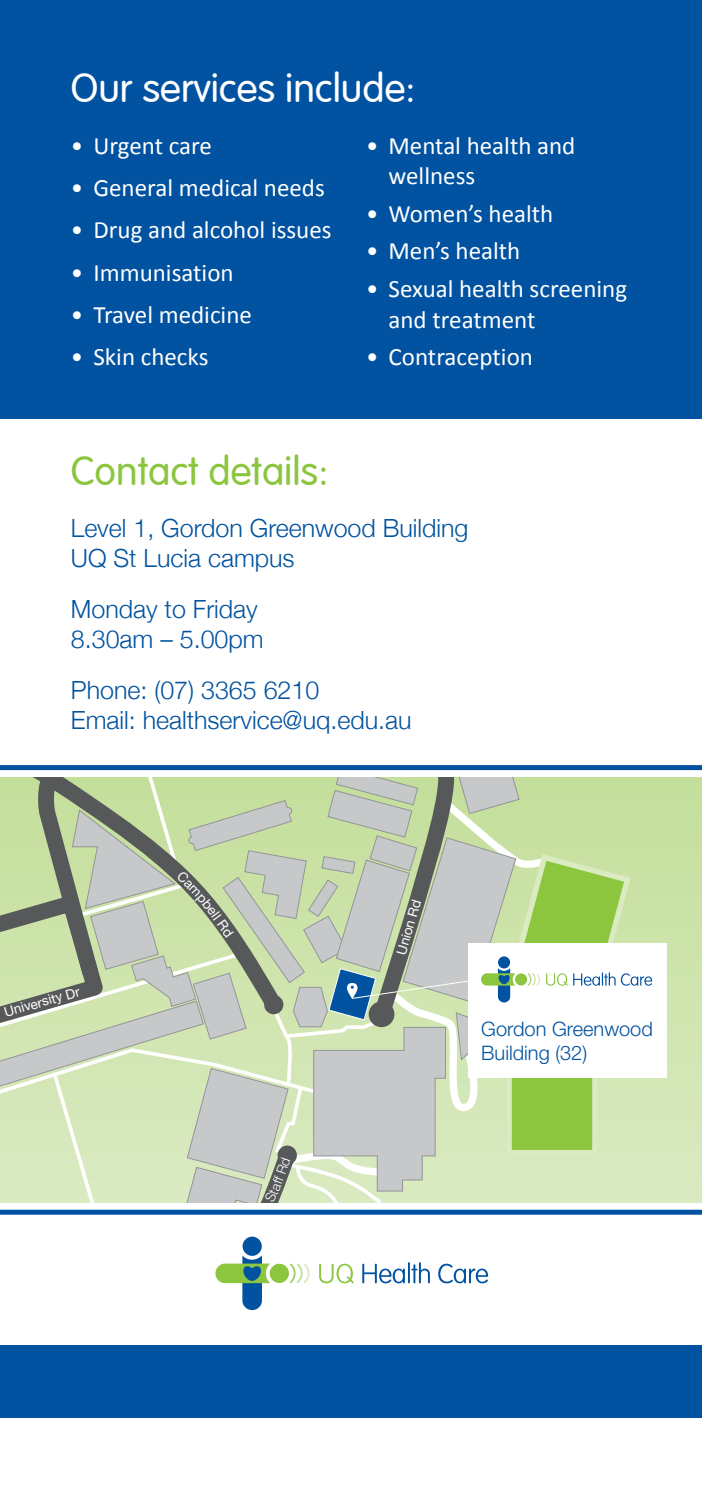
<style>
.page{position:relative;width:702px;height:1489px;background:#fff}
.page>*{position:absolute;margin:0;border:0;box-sizing:border-box;transform-origin:0 0}
.t1{font:300 40px "VAG Rounded";color:#fff}
.t2{font:300 40px "VAG Rounded";color:#8bc63e}
.t3{font:25px/30.5px "Calibri";color:#fff}
.t4{font:300 25px "Helvetica Neue";color:#0152a0}
.t5{font:300 20px/24px "Helvetica Neue";color:#0152a0}
.t6{font:13.5px "Helvetica Neue";color:#fff}
</style>
<div class="page">
<div style="left:0;top:0;width:702px;height:418px;background:#0152a0"></div>
<div style="left:0;top:1345px;width:702px;height:72px;background:#0152a0"></div>
<div style="left:242px;top:1236px;width:20px;height:19px;background:#0152a0;border-radius:50%"></div>
<div style="left:270px;top:1263px;width:19px;height:19px;background:#8bc63e;border-radius:50%"></div>
<svg style="left:215px;top:1255px;width:55px;height:54px"></svg>
<svg style="left:319px;top:1263px;width:35px;height:20px"></svg>
<svg style="left:362px;top:1263px;width:43px;height:20px"></svg>
<hr style="left:408px;top:1262px;width:2px;height:21px;background:#0152a0">
<svg style="left:411px;top:1262px;width:19px;height:21px"></svg>
<svg style="left:438px;top:1263px;width:50px;height:20px"></svg>
<svg style="left:290px;top:1263px;width:19px;height:19px"></svg>
<div style="left:0;top:777px;width:702px;height:425px;background:linear-gradient(to bottom,#c4df9c,#dbebc3)"></div>
<div style="left:468px;top:943px;width:198px;height:135px;background:#fff"></div>
<div style="left:0;top:1209px;width:702px;height:5px;background:#0152a0"></div>
<div style="left:0;top:765px;width:702px;height:5px;background:#0152a0"></div>
<svg style="left:0;top:777px;width:652px;height:425px;background:#c5d4b3"></svg>
<p class="t1" style="left:71px;top:65px;width:346px">Our services include:</p>
<p class="t3" style="left:71px;top:129px;width:143px">• Urgent care</p>
<p class="t3" style="left:71px;top:171px;width:255px">• General medical needs</p>
<p class="t3" style="left:71px;top:213px;width:262px">• Drug and alcohol issues</p>
<p class="t3" style="left:71px;top:256px;width:164px">• Immunisation</p>
<p class="t3" style="left:71px;top:298px;width:182px">• Travel medicine</p>
<p class="t3" style="left:71px;top:340px;width:139px">• Skin checks</p>
<p class="t3" style="left:388px;top:129px;width:188px;text-indent:-22px">• Mental health and wellness</p>
<p class="t3" style="left:366px;top:197px;width:189px">• Women’s health</p>
<p class="t3" style="left:366px;top:234px;width:156px">• Men’s health</p>
<p class="t3" style="left:388px;top:272px;width:240px;text-indent:-22px">• Sexual health screening and treatment</p>
<p class="t3" style="left:366px;top:340px;width:168px">• Contraception</p>
<p class="t2" style="left:71px;top:448px;width:259px">Contact details:</p>
<p class="t4" style="left:71px;top:507px;width:399px">Level 1, Gordon Greenwood Building</p>
<p class="t4" style="left:71px;top:537px;width:225px">UQ St Lucia campus</p>
<p class="t4" style="left:71px;top:588px;width:188px">Monday to Friday</p>
<p class="t4" style="left:71px;top:618px;width:194px">8.30am – 5.00pm</p>
<p class="t4" style="left:71px;top:670px;width:250px">Phone: (07) 3365 6210</p>
<p class="t4" style="left:71px;top:700px;width:342px">Email: healthservice@uq.edu.au</p>
<p class="t6" style="left:2px;top:1003px;width:79px;rotate:-16deg">University Dr</p>
<p class="t6" style="left:218px;top:901px;width:28px;rotate:54deg">ell R</p>
<p class="t5" style="left:481px;top:1015px;width:173px">Gordon Greenwood<br>Building (32)</p>
</div>
